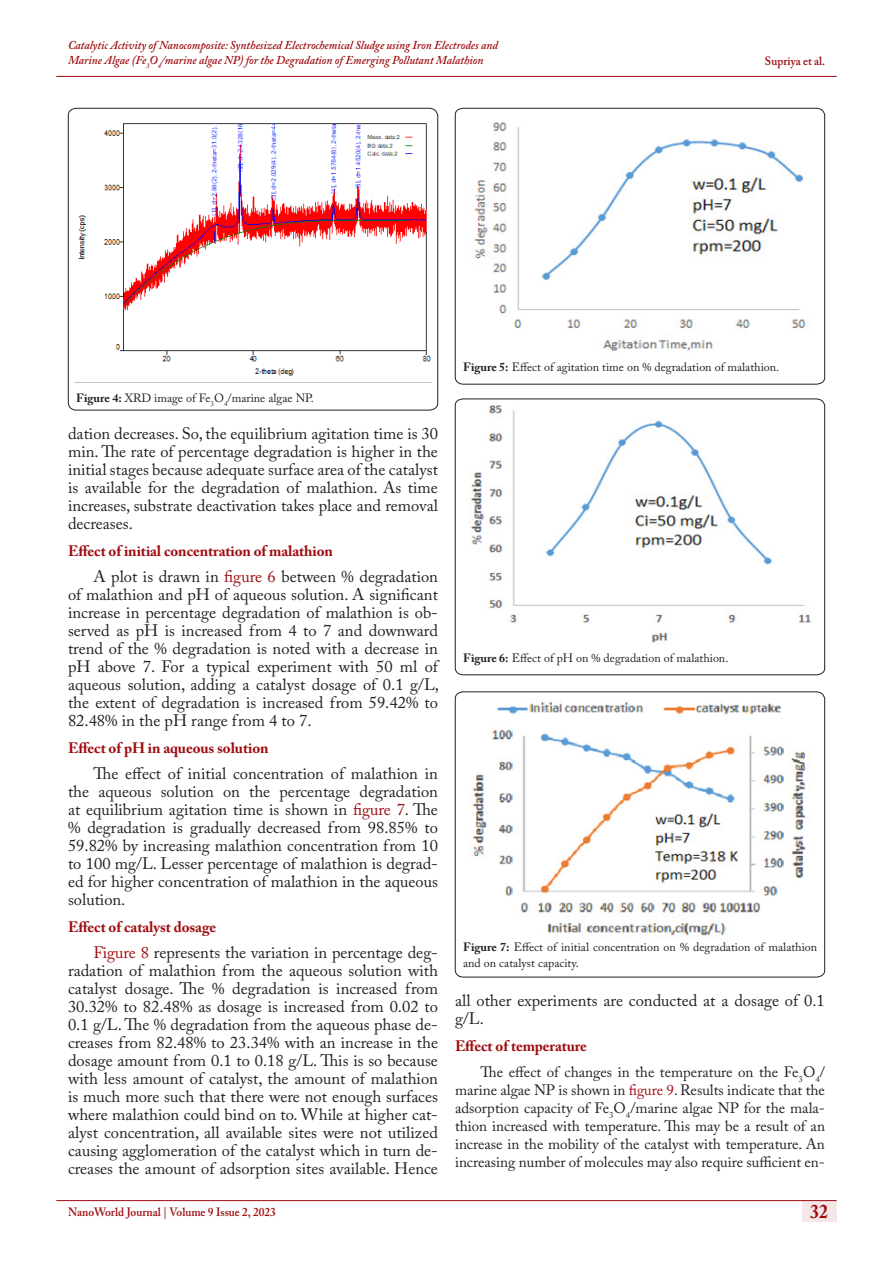
<style>
.page{position:relative;width:893px;height:1263px;background:#fff}
.page>*{position:absolute;margin:0;border:0;box-sizing:border-box;transform-origin:0 0}
.t1{font:700 19.5px "Adobe Caslon Pro";color:#9e0b0f;scale:.9 1}
.t2{font:16.5px/18px "Adobe Caslon Pro";color:#231f20;text-align:justify}
.t3{font:15px/18px "Adobe Caslon Pro";color:#231f20;text-align:justify}
.t4{font:700 15px "Adobe Caslon Pro";letter-spacing:-.005em;color:#9e0b0f}
.t5{font:12px/15px "Adobe Caslon Pro";color:#231f20}
.t6{font:italic 600 12px/14.4px "Adobe Caslon Pro";color:#9e0b0f;scale:.95 1}
.t7{font:600 12px "Adobe Caslon Pro";color:#9e0b0f;scale:.95 1}
.s1{font-weight:700}
.s2{color:#9e0b0f}
</style>
<div class="page">
<div style="left:802px;top:1200px;width:34px;height:21px;background:#f5e7e7"></div>
<hr style="left:56px;top:1200px;width:781px;height:1px;background:#9e0b0f">
<hr style="left:56px;top:76px;width:781px;height:1px;background:#9e0b0f">
<svg style="left:68px;top:108px;width:370px;height:303px"></svg>
<img style="left:75px;top:117px;width:357px;height:267px">
<svg style="left:455px;top:108px;width:370px;height:277px"></svg>
<img style="left:462px;top:115px;width:357px;height:240px">
<svg style="left:455px;top:398px;width:370px;height:277px"></svg>
<img style="left:468px;top:405px;width:345px;height:240px">
<svg style="left:455px;top:691px;width:370px;height:286px"></svg>
<img style="left:468px;top:698px;width:345px;height:240px">
<p class="t6" style="left:68px;top:38px;width:454px">Catalytic Activity of Nanocomposite: Synthesized Electrochemical Sludge using Iron Electrodes and<br>Marine Algae (Fe<sub>3</sub>O<sub>4</sub>/marine algae NP) for the Degradation of Emerging Pollutant Malathion</p>
<p class="t7" style="left:765px;top:54px;width:65px">Supriya et al.</p>
<p class="t5" style="left:76px;top:390px;width:239px"><span class="s1">Figure 4:</span> XRD image of Fe<sub>3</sub>O<sub>4</sub>/marine algae NP.</p>
<p class="t2" style="left:68px;top:425px;width:371px">dation decreases. So, the equilibrium agitation time is 30 min. The rate of percentage degradation is higher in the initial stages because adequate surface area of the catalyst is available for the degradation of malathion. As time increases, substrate deactivation takes place and removal decreases.</p>
<p class="t4" style="left:68px;top:542px;width:266px">Effect of initial concentration of malathion</p>
<p class="t2" style="left:68px;top:568px;width:373px;text-indent:26px">A plot is drawn in <span class="s2">figure 6</span> between % degradation of malathion and pH of aqueous solution. A significant increase in percentage degradation of malathion is ob&shy;served as pH is increased from 4 to 7 and downward trend of the % degradation is noted with a decrease in pH above 7. For a typical experiment with 50 ml of aqueous solution, adding a catalyst dosage of 0.1 g/L, the extent of degradation is increased from 59.42% to 82.48% in the pH range from 4 to 7.</p>
<p class="t4" style="left:68px;top:739px;width:202px">Effect of pH in aqueous solution</p>
<p class="t2" style="left:68px;top:765px;width:371px;text-indent:26px">The effect of initial concentration of malathion in the aqueous solution on the percentage degradation at equilibrium agitation time is shown in <span class="s2">figure 7</span>. The % degradation is gradually decreased from 98.85% to 59.82% by increasing malathion concentration from 10 to 100 mg/L. Lesser percentage of malathion is degrad&shy;ed for higher concentration of malathion in the aqueous solution.</p>
<p class="t4" style="left:68px;top:918px;width:150px">Effect of catalyst dosage</p>
<p class="t2" style="left:68px;top:944px;width:371px;text-indent:26px"><span class="s2">Figure 8</span> represents the variation in percentage deg&shy;radation of malathion from the aqueous solution with catalyst dosage. The % degradation is increased from 30.32% to 82.48% as dosage is increased from 0.02 to 0.1 g/L. The % degradation from the aqueous phase de&shy;creases from 82.48% to 23.34% with an increase in the dosage amount from 0.1 to 0.18 g/L. This is so because with less amount of catalyst, the amount of malathion is much more such that there were not enough surfaces where malathion could bind on to. While at higher cat&shy;alyst concentration, all available sites were not utilized causing agglomeration of the catalyst which in turn de&shy;creases the amount of adsorption sites available. Hence</p>
<p class="t5" style="left:463px;top:359px;width:318px"><span class="s1">Figure 5:</span> Effect of agitation time on % degradation of malathion.</p>
<p class="t5" style="left:463px;top:650px;width:267px"><span class="s1">Figure 6:</span> Effect of pH on % degradation of malathion.</p>
<p class="t5" style="left:463px;top:940px;width:356px"><span class="s1">Figure 7:</span> Effect of initial concentration on % degradation of malathion and on catalyst capacity.</p>
<p class="t2" style="left:455px;top:991px;width:371px">all other experiments are conducted at a dosage of 0.1 g/L.</p>
<p class="t4" style="left:455px;top:1037px;width:134px">Effect of temperature</p>
<p class="t3" style="left:455px;top:1063px;width:371px;text-indent:26px">The effect of changes in the temperature on the Fe<sub>3</sub>O<sub>4</sub>/ marine algae NP is shown in <span class="s2">figure 9</span>. Results indicate that the adsorption capacity of Fe<sub>3</sub>O<sub>4</sub>/marine algae NP for the mala&shy;thion increased with temperature. This may be a result of an increase in the mobility of the catalyst with temperature. An increasing number of molecules may also require sufficient en-</p>
<p class="t7" style="left:68px;top:1204px;width:220px">NanoWorld Journal | Volume 9 Issue 2, 2023</p>
<p class="t1" style="left:810px;top:1200px;width:21px">32</p>
</div>
